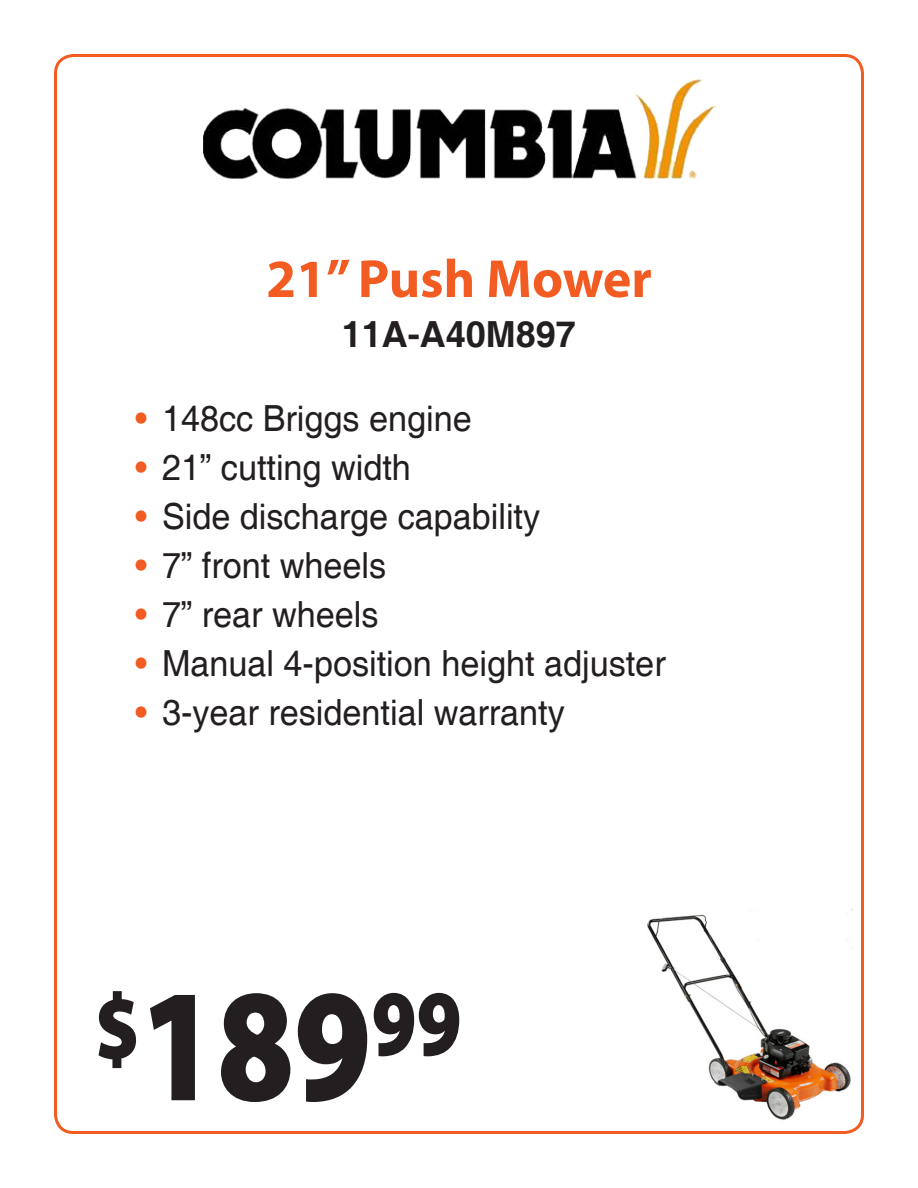
<style>
.page{position:relative;width:918px;height:1188px;background:#fff}
.page>*{position:absolute;margin:0;border:0;box-sizing:border-box;transform-origin:0 0}
.Pricing{font:900 94.5px "Myriad Pro";color:#231f20;scale:.83 1}
.Product{font:700 54px "Myriad Pro";color:#f25b21}
.Bullets{font:36px "Helvetica";color:#231f20;scale:.95 1}
.Model{font:700 36px "Helvetica";color:#231f20}
.s1{color:#f25b21}
.s2{font-size:162px}
</style>
<div class="page">
<img style="left:203px;top:78px;width:513px;height:101px">
<img style="left:647px;top:908px;width:206px;height:212px">
<p class="Product" style="left:266px;top:244px;width:387px">21” Push Mower</p>
<p class="Model" style="left:342px;top:312px;width:236px">11A-A40M897</p>
<p class="Bullets" style="left:135px;top:398px;width:356px"><span class="s1">•</span> 148cc Briggs engine</p>
<p class="Bullets" style="left:135px;top:447px;width:292px"><span class="s1">•</span> 21” cutting width</p>
<p class="Bullets" style="left:135px;top:496px;width:428px"><span class="s1">•</span> Side discharge capability</p>
<p class="Bullets" style="left:135px;top:545px;width:266px"><span class="s1">•</span> 7” front wheels</p>
<p class="Bullets" style="left:135px;top:594px;width:258px"><span class="s1">•</span> 7” rear wheels</p>
<p class="Bullets" style="left:135px;top:643px;width:560px"><span class="s1">•</span> Manual 4-position height adjuster</p>
<p class="Bullets" style="left:135px;top:692px;width:454px"><span class="s1">•</span> 3-year residential warranty</p>
<p class="Pricing" style="left:94px;top:960px;width:444px">$<span class="s2">189</span>99</p>
</div>
